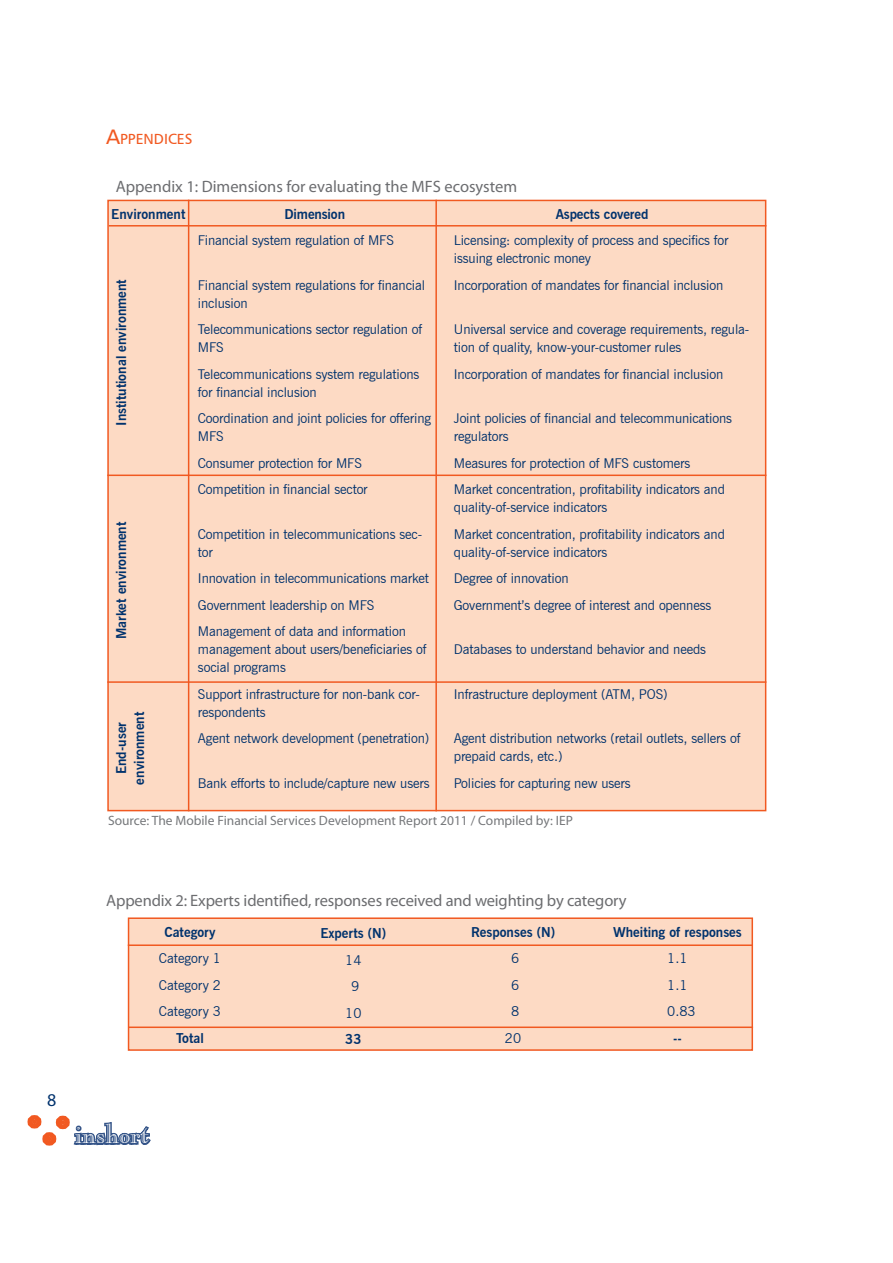
<style>
.page{position:relative;width:893px;height:1263px;background:#fff}
.page>*{position:absolute;margin:0;border:0;box-sizing:border-box;transform-origin:0 0}
.t1{font:27px "Caslon Openface BT";color:#fff}
.t2{font:18px "Myriad Pro";color:#00326d}
.TITULOS_CUADROS{font:16.5px "Myriad Pro";letter-spacing:-.01em;color:#6c6d70}
.sub_tit_1{font:14.7px "Humanist 777 BT Roman B";color:#f15921}
.texto_cuadros{font:13.5px/18px "News Gothic BT";letter-spacing:-.01em;color:#00326d}
.texto_cuadros-2{font:700 13.5px/18px "News Gothic BT";color:#00326d;text-align:center}
.fuente{font:13.5px "Myriad Pro";color:#76787b}
.s1{font-size:21px}
</style>
<div class="page">
<div style="left:28px;top:1115px;width:13px;height:13px;border:9px solid #f15921;border-radius:50%"></div>
<div style="left:42px;top:1132px;width:14px;height:13px;border:9px solid #f15921;border-radius:50%"></div>
<div style="left:56px;top:1116px;width:14px;height:13px;border:9px solid #f15921;border-radius:50%"></div>
<svg style="left:60px;top:1118px;width:91px;height:28px"></svg>
<div style="left:128px;top:917px;width:625px;height:134px;background:#fddac4;border:2px solid #f15921"></div>
<hr style="left:128px;top:944px;width:624px;height:2px;background:#f15921">
<div style="left:107px;top:200px;width:659px;height:611px;background:#fddac4;border:2px solid #f15921"></div>
<hr style="left:107px;top:474px;width:659px;height:2px;background:#f15921">
<hr style="left:107px;top:681px;width:659px;height:2px;background:#f15921">
<hr style="left:109px;top:225px;width:657px;height:2px;background:#f15921">
<hr style="left:188px;top:200px;width:1px;height:611px;background:#f15921">
<hr style="left:435px;top:200px;width:2px;height:611px;background:#f15921">
<hr style="left:129px;top:1026px;width:624px;height:2px;background:#f15921">
<p class="sub_tit_1" style="left:106px;top:129px;width:86px"><span class="s1">A</span>PPENDICES</p>
<p class="TITULOS_CUADROS" style="left:116px;top:176px;width:403px">Appendix 1: Dimensions for evaluating the MFS ecosystem</p>
<p class="texto_cuadros-2" style="left:111px;top:205px;width:76px">Environment</p>
<p class="texto_cuadros-2" style="left:284px;top:205px;width:62px">Dimension</p>
<p class="texto_cuadros" style="left:198px;top:231px;width:198px">Financial system regulation of MFS</p>
<p class="texto_cuadros" style="left:198px;top:276px;width:229px">Financial system regulations for financial inclusion</p>
<p class="texto_cuadros" style="left:198px;top:320px;width:226px">Telecommunications sector regulation of<br>MFS</p>
<p class="texto_cuadros" style="left:198px;top:365px;width:223px">Telecommunications system regulations for financial inclusion</p>
<p class="texto_cuadros" style="left:198px;top:409px;width:235px">Coordination and joint policies for offering<br>MFS</p>
<p class="texto_cuadros" style="left:198px;top:454px;width:165px">Consumer protection for MFS</p>
<p class="texto_cuadros" style="left:198px;top:480px;width:171px">Competition in financial sector</p>
<p class="texto_cuadros" style="left:198px;top:525px;width:226px">Competition in telecommunications sec&shy;tor</p>
<p class="texto_cuadros" style="left:198px;top:569px;width:232px">Innovation in telecommunications market</p>
<p class="texto_cuadros" style="left:198px;top:596px;width:178px">Government leadership on MFS</p>
<p class="texto_cuadros" style="left:198px;top:622px;width:230px">Management of data and information management about users/beneficiaries of social programs</p>
<p class="texto_cuadros" style="left:198px;top:685px;width:223px">Support infrastructure for non-bank cor&shy;respondents</p>
<p class="texto_cuadros" style="left:198px;top:729px;width:233px">Agent network development (penetration)</p>
<p class="texto_cuadros" style="left:198px;top:774px;width:233px">Bank efforts to include/capture new users</p>
<p class="texto_cuadros-2" style="left:556px;top:205px;width:94px">Aspects covered</p>
<p class="texto_cuadros" style="left:454px;top:231px;width:276px">Licensing: complexity of process and specifics for issuing electronic money</p>
<p class="texto_cuadros" style="left:454px;top:276px;width:271px">Incorporation of mandates for financial inclusion</p>
<p class="texto_cuadros" style="left:454px;top:320px;width:297px">Universal service and coverage requirements, regula&shy;tion of quality, know-your-customer rules</p>
<p class="texto_cuadros" style="left:454px;top:365px;width:271px">Incorporation of mandates for financial inclusion</p>
<p class="texto_cuadros" style="left:454px;top:409px;width:280px">Joint policies of financial and telecommunications regulators</p>
<p class="texto_cuadros" style="left:454px;top:454px;width:238px">Measures for protection of MFS customers</p>
<p class="texto_cuadros" style="left:454px;top:480px;width:273px">Market concentration, profitability indicators and quality-of-service indicators</p>
<p class="texto_cuadros" style="left:454px;top:525px;width:273px">Market concentration, profitability indicators and quality-of-service indicators</p>
<p class="texto_cuadros" style="left:454px;top:569px;width:116px">Degree of innovation</p>
<p class="texto_cuadros" style="left:454px;top:596px;width:259px">Government’s degree of interest and openness</p>
<p class="texto_cuadros" style="left:454px;top:640px;width:254px">Databases to understand behavior and needs</p>
<p class="texto_cuadros" style="left:454px;top:685px;width:215px">Infrastructure deployment (ATM, POS)</p>
<p class="texto_cuadros" style="left:454px;top:729px;width:288px">Agent distribution networks (retail outlets, sellers of prepaid cards, etc.)</p>
<p class="texto_cuadros" style="left:454px;top:774px;width:178px">Policies for capturing new users</p>
<p class="texto_cuadros-2" style="left:112px;top:426px;width:148px;rotate:-90deg">Institutional environment</p>
<p class="texto_cuadros-2" style="left:112px;top:639px;width:119px;rotate:-90deg">Market environment</p>
<p class="texto_cuadros-2" style="left:112px;top:784px;width:74px;rotate:-90deg">End-user environment</p>
<p class="fuente" style="left:108px;top:812px;width:466px">Source: The Mobile Financial Services Development Report 2011 / Compiled by: IEP</p>
<h2 class="t2" style="left:47px;top:1089px;width:11px">8</h2>
<p class="TITULOS_CUADROS" style="left:106px;top:890px;width:522px">Appendix 2: Experts identified, responses received and weighting by category</p>
<p class="texto_cuadros-2" style="left:164px;top:922px;width:53px">Category</p>
<p class="texto_cuadros" style="left:159px;top:949px;width:64px">Category 1</p>
<p class="texto_cuadros" style="left:159px;top:976px;width:64px">Category 2</p>
<p class="texto_cuadros" style="left:159px;top:1002px;width:64px">Category 3</p>
<p class="texto_cuadros-2" style="left:176px;top:1028px;width:29px">Total</p>
<h1 class="t1" style="left:75px;top:1117px;width:75px">inshort</h1>
<p class="texto_cuadros-2" style="left:320px;top:924px;width:67px">Experts (N)</p>
<p class="texto_cuadros" style="left:345px;top:951px;width:18px">14</p>
<p class="texto_cuadros" style="left:351px;top:977px;width:10px">9</p>
<p class="texto_cuadros" style="left:345px;top:1004px;width:18px">10</p>
<p class="texto_cuadros-2" style="left:345px;top:1030px;width:18px">33</p>
<p class="texto_cuadros-2" style="left:471px;top:923px;width:86px">Responses (N)</p>
<p class="texto_cuadros" style="left:511px;top:949px;width:10px">6</p>
<p class="texto_cuadros" style="left:511px;top:976px;width:10px">6</p>
<p class="texto_cuadros" style="left:511px;top:1002px;width:10px">8</p>
<p class="texto_cuadros" style="left:505px;top:1029px;width:18px">20</p>
<p class="texto_cuadros-2" style="left:613px;top:922px;width:130px">Wheiting of responses</p>
<p class="texto_cuadros" style="left:667px;top:949px;width:22px">1.1</p>
<p class="texto_cuadros" style="left:667px;top:976px;width:22px">1.1</p>
<p class="texto_cuadros" style="left:667px;top:1002px;width:30px">0.83</p>
<p class="texto_cuadros-2" style="left:673px;top:1028px;width:10px">--</p>
</div>
